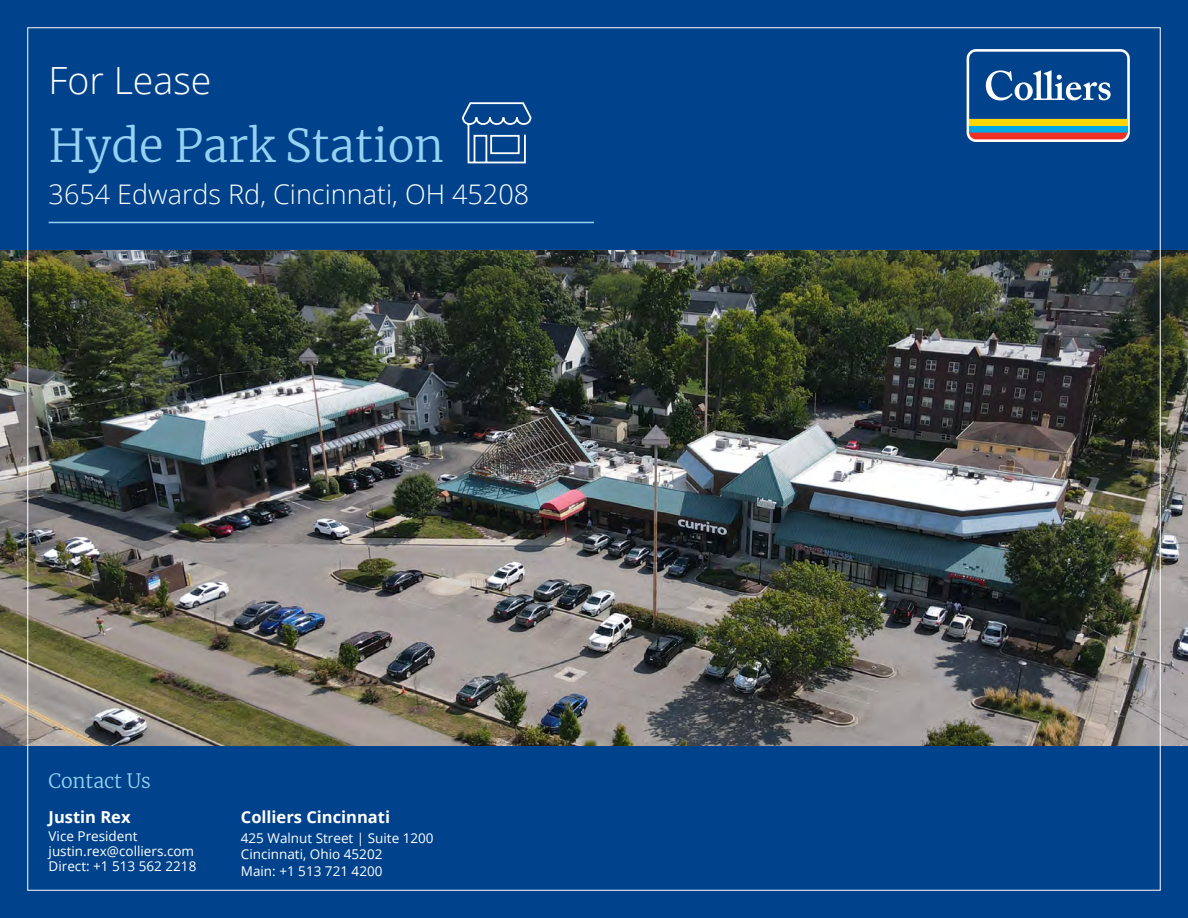
<style>
.page{position:relative;width:1188px;height:918px;background:#00438c}
.page>*{position:absolute;margin:0;border:0;box-sizing:border-box;transform-origin:0 0}
.t1{font:300 45px "Merriweather";color:#96d1f2}
.t2{font:300 37.5px "Open Sans";color:#fff}
.t3{font:300 27px "Open Sans";color:#fff}
.t4{font:300 19.5px "Merriweather";color:#96d1f2}
.t5{font:700 16.5px "Open Sans";color:#fff}
.t6{font:13.5px/15px "Open Sans";color:#fff}
</style>
<div class="page">
<svg style="left:967px;top:49px;width:163px;height:93px"></svg>
<div style="left:969px;top:126px;width:158px;height:7px;background:#00a8e4"></div>
<div style="left:969px;top:119px;width:158px;height:7px;background:#ffd600"></div>
<svg style="left:969px;top:133px;width:158px;height:6px"></svg>
<svg style="left:969px;top:52px;width:158px;height:67px"></svg>
<img style="left:0;top:250px;width:1188px;height:495px">
<svg style="left:462px;top:102px;width:70px;height:62px"></svg>
<hr style="left:49px;top:222px;width:545px;height:1px;background:#96d1f2">
<h2 class="t2" style="left:49px;top:55px;width:164px">For Lease</h2>
<h1 class="t1" style="left:49px;top:115px;width:397px">Hyde Park Station</h1>
<h3 class="t3" style="left:49px;top:175px;width:482px">3654 Edwards Rd, Cincinnati, OH 45208</h3>
<h3 class="t4" style="left:49px;top:768px;width:104px">Contact Us</h3>
<p class="t5" style="left:49px;top:806px;width:84px">Justin Rex</p>
<p class="t6" style="left:49px;top:829px;width:149px">Vice President justin.rex@colliers.com<br>Direct: +1 513 562 2218</p>
<p class="t5" style="left:241px;top:806px;width:151px">Colliers Cincinnati</p>
<p class="t6" style="left:241px;top:829px;width:194px;line-height:16.5px">425 Walnut Street | Suite 1200<br>Cincinnati, Ohio 45202<br>Main: +1 513 721 4200</p>
</div>
